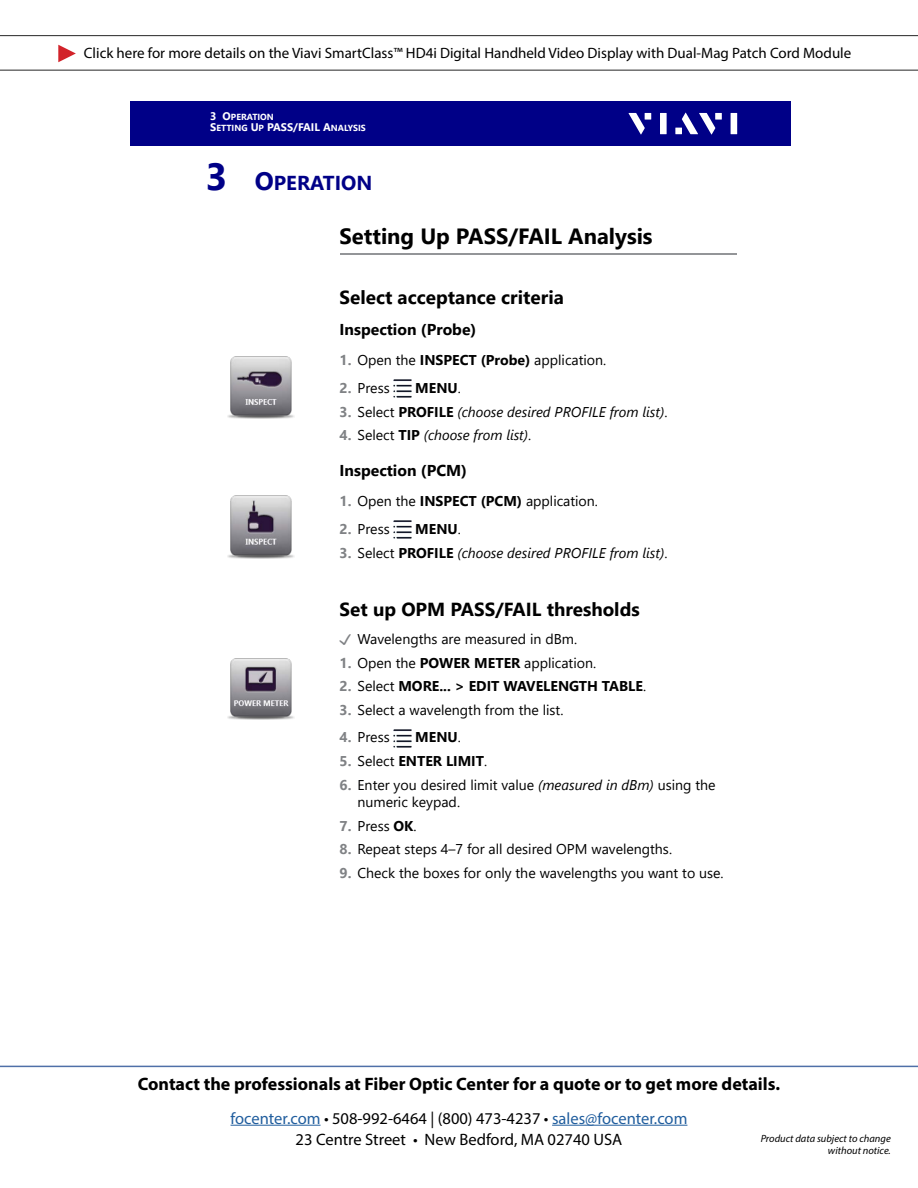
<style>
.page{position:relative;width:918px;height:1188px;background:#fff}
.page>*{position:absolute;margin:0;border:0;box-sizing:border-box;transform-origin:0 0}
.t1{font:700 22.05px "Segoe UI";color:#000}
.t2{font:700 20.1px "Segoe UI";color:#000087}
.t3{font:700 18.9px "Segoe UI";color:#000}
.t4{font:700 18px "Myriad Pro";color:#000}
.t5{font:16.5px "Myriad Pro";color:#215e9e}
.t6{font:16.5px "Myriad Pro";color:#000}
.t7{font:700 15.75px "Segoe UI";color:#000}
.t8{font:15px "Myriad Pro";color:#000}
.t9{font:14.1px/17.2px "Segoe UI";color:#000}
.t10{font:italic 14.1px "Segoe UI";color:#000}
.t11{font:700 14.1px "Segoe UI";letter-spacing:-.005em;color:#000}
.t12{font:italic 10.5px/12.6px "Myriad Pro";color:#000;text-align:right}
.t13{font:700 8.85px/11.1px "Segoe UI";color:#fff}
.s1{font-size:10.95px}
.s2{font-size:37.8px}
.s3{font-size:25.2px}
.s4{font-weight:700;color:#808285}
.s5{font-weight:700}
.s6{font-weight:400}
.s7{font-weight:700;font-style:normal;color:#808285}
.s8{font-style:normal}
.s9{font-weight:700;font-style:normal}
.s10{font-family:"Viavi";color:#808285}
.s11{color:#808285}
.s12{font-style:italic}
.s13{color:#000}
</style>
<div class="page">
<hr style="left:231px;top:1125px;width:90px;height:1px;background:#215e9e">
<hr style="left:552px;top:1125px;width:135px;height:1px;background:#215e9e">
<hr style="left:0;top:1066px;width:918px;height:1px;background:#4f70a8">
<hr style="left:0;top:70px;width:918px;height:1px;background:#262626">
<svg style="left:58px;top:45px;width:18px;height:17px"></svg>
<hr style="left:0;top:35px;width:918px;height:1px;background:#262626">
<div style="left:130px;top:102px;width:660px;height:44px;background:#000087"></div>
<svg style="left:629px;top:113px;width:16px;height:21px"></svg>
<div style="left:645px;top:113px;width:6px;height:7px;background:#fff"></div>
<div style="left:660px;top:113px;width:7px;height:21px;background:#fff"></div>
<div style="left:715px;top:113px;width:7px;height:7px;background:#fff"></div>
<div style="left:731px;top:113px;width:6px;height:21px;background:#fff"></div>
<svg style="left:682px;top:113px;width:33px;height:21px"></svg>
<div style="left:675px;top:128px;width:7px;height:6px;background:#fff"></div>
<hr style="left:340px;top:253px;width:397px;height:1px;background:#939598">
<img style="left:228px;top:356px;width:66px;height:62px">
<img style="left:394px;top:379px;width:17px;height:18px">
<img style="left:227px;top:496px;width:67px;height:62px">
<img style="left:394px;top:521px;width:17px;height:18px">
<img style="left:227px;top:658px;width:67px;height:62px">
<img style="left:394px;top:729px;width:17px;height:18px">
<p class="t8" style="left:84px;top:44px;width:769px">Click here for more details on the Viavi SmartClass™ HD4i Digital Handheld Video Display with Dual-Mag Patch Cord Module</p>
<p class="t13" style="left:210px;top:111px;width:157px"><span class="s1">3 O</span>PERATION<br><span class="s1">S</span>ETTING <span class="s1">U</span>P <span class="s1">PASS/FAIL A</span>NALYSIS</p>
<h2 class="t2" style="left:206px;top:164px;width:168px"><span class="s2">3</span> <span class="s3">O</span>PERATION</h2>
<h1 class="t1" style="left:340px;top:216px;width:315px">Setting Up PASS/FAIL Analysis</h1>
<h3 class="t3" style="left:340px;top:279px;width:226px">Select acceptance criteria</h3>
<p class="t7" style="left:340px;top:314px;width:138px">Inspection (Probe)</p>
<p class="t9" style="left:340px;top:350px;width:268px"><span class="s4">1.</span> Open the <span class="s5">INSPECT (Probe)</span> application.</p>
<p class="t9" style="left:340px;top:378px;width:52px"><span class="s4">2.</span> Press</p>
<p class="t11" style="left:415px;top:375px;width:47px">MENU<span class="s6">.</span></p>
<p class="t10" style="left:340px;top:398px;width:329px"><span class="s7">3.</span> <span class="s8">Select</span> <span class="s9">PROFILE</span> (choose desired PROFILE from list)<span class="s8">.</span></p>
<p class="t10" style="left:340px;top:422px;width:193px"><span class="s7">4.</span> <span class="s8">Select</span> <span class="s9">TIP</span> (choose from list)<span class="s8">.</span></p>
<p class="t7" style="left:340px;top:456px;width:129px">Inspection (PCM)</p>
<p class="t9" style="left:340px;top:492px;width:260px"><span class="s4">1.</span> Open the <span class="s5">INSPECT (PCM)</span> application.</p>
<p class="t9" style="left:340px;top:519px;width:52px"><span class="s4">2.</span> Press</p>
<p class="t11" style="left:415px;top:515px;width:47px">MENU<span class="s6">.</span></p>
<p class="t10" style="left:340px;top:539px;width:329px"><span class="s7">3.</span> <span class="s8">Select</span> <span class="s9">PROFILE</span> (choose desired PROFILE from list)<span class="s8">.</span></p>
<h3 class="t3" style="left:340px;top:591px;width:302px">Set up OPM PASS/FAIL thresholds</h3>
<p class="t9" style="left:340px;top:629px;width:239px"><span class="s10">I</span> Wavelengths are measured in dBm.</p>
<p class="t9" style="left:340px;top:653px;width:258px"><span class="s4">1.</span> Open the <span class="s5">POWER METER</span> application.</p>
<p class="t11" style="left:340px;top:673px;width:308px"><span class="s11">2.</span> <span class="s6">Select</span> MORE... &gt; EDIT WAVELENGTH TABLE<span class="s6">.</span></p>
<p class="t9" style="left:340px;top:700px;width:225px"><span class="s4">3.</span> Select a wavelength from the list.</p>
<p class="t9" style="left:340px;top:727px;width:52px"><span class="s4">4.</span> Press</p>
<p class="t11" style="left:415px;top:724px;width:47px">MENU<span class="s6">.</span></p>
<p class="t11" style="left:340px;top:748px;width:149px"><span class="s11">5.</span> <span class="s6">Select</span> ENTER LIMIT<span class="s6">.</span></p>
<p class="t9" style="left:357px;top:775px;width:360px;text-indent:-18px"><span class="s4">6.</span> Enter you desired limit value <span class="s12">(measured in dBm)</span> using the numeric keypad.</p>
<p class="t9" style="left:340px;top:816px;width:78px"><span class="s4">7.</span> Press <span class="s5">OK</span>.</p>
<p class="t9" style="left:340px;top:839px;width:334px"><span class="s4">8.</span> Repeat steps 4–7 for all desired OPM wavelengths.</p>
<p class="t9" style="left:340px;top:863px;width:386px"><span class="s4">9.</span> Check the boxes for only the wavelengths you want to use.</p>
<p class="t4" style="left:138px;top:1072px;width:644px">Contact the professionals at Fiber Optic Center for a quote or to get more details.</p>
<p class="t5" style="left:231px;top:1108px;width:458px">focenter.com <span class="s13">• 508-992-6464 | (800) 473-4237 •</span> sales@focenter.com</p>
<p class="t6" style="left:296px;top:1129px;width:328px">23 Centre Street • New Bedford, MA 02740 USA</p>
<p class="t12" style="left:761px;top:1132px;width:132px">Product data subject to change without notice.</p>
</div>
